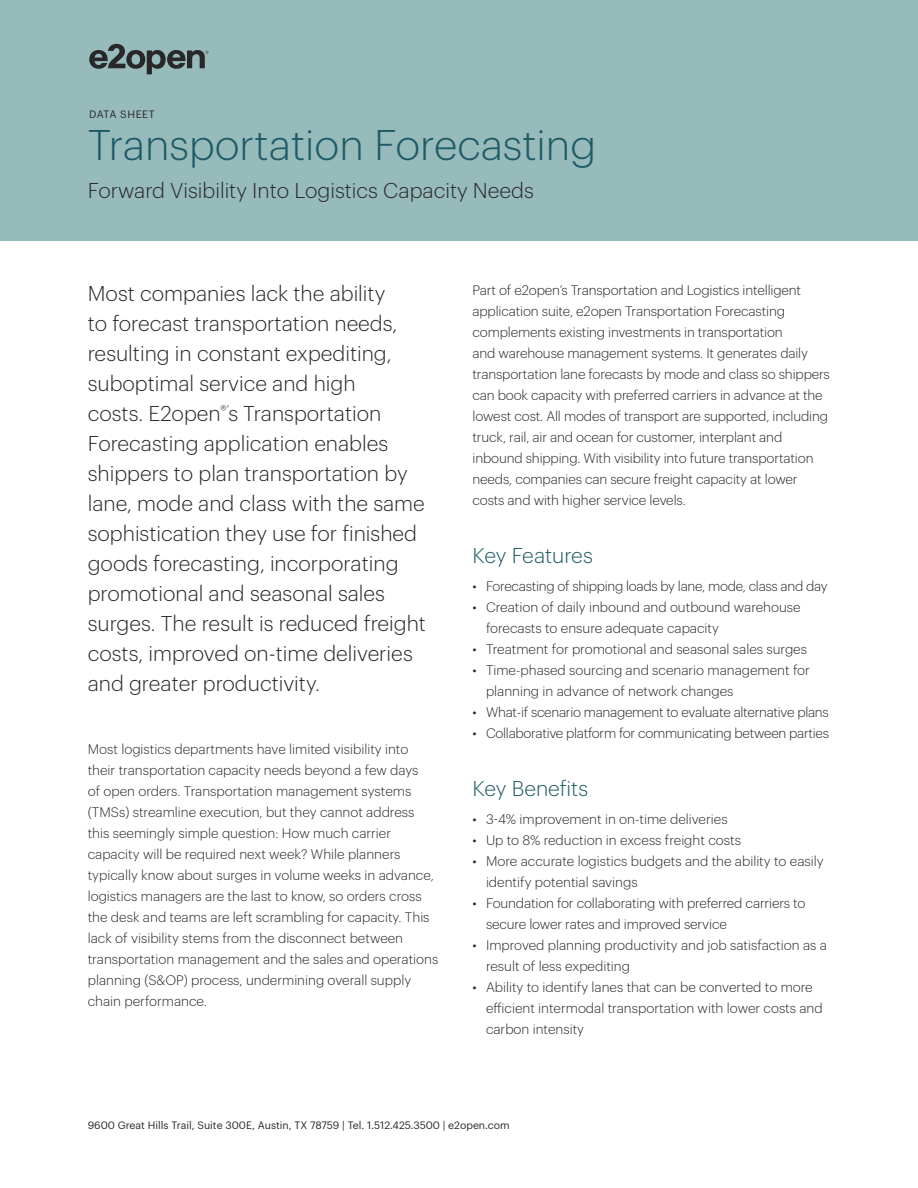
<style>
.page{position:relative;width:918px;height:1188px;background:#fff}
.page>*{position:absolute;margin:0;border:0;box-sizing:border-box;transform-origin:0 0}
.t1{font:300 42px "Graphik";color:#1e5b67}
.Lead_Paragraph{font:300 21px/30px "Graphik";color:#282828}
.H1_small{font:300 21px "Graphik";color:#282828}
.t2{font:300 21px "Graphik";color:#1e5b67}
.t3{font:300 13.5px/21px "Graphik";color:#282828}
.t4{font:300 13.5px "Graphik";letter-spacing:-.02em;color:#282828}
.t5{font:10.5px "Graphik";color:#282828}
.t6{font:10.5px "Graphik";letter-spacing:.055em;color:#282828}
</style>
<div class="page">
<div style="left:0;top:0;width:918px;height:241px;background:#97baba"></div>
<svg style="left:89px;top:44px;width:119px;height:30px"></svg>
<p class="t6" style="left:89px;top:106px;width:67px">DATA SHEET</p>
<h1 class="t1" style="left:88px;top:115px;width:510px">Transportation Forecasting</h1>
<p class="H1_small" style="left:88px;top:175px;width:448px">Forward Visibility Into Logistics Capacity Needs</p>
<p class="Lead_Paragraph" style="left:88px;top:276px;width:340px">Most companies lack the ability<br>to forecast transportation needs, resulting in constant expediting, suboptimal service and high<br>costs. E2open<sup>®’</sup>s Transportation Forecasting application enables shippers to plan transportation by lane, mode and class with the same sophistication they use for finished goods forecasting, incorporating promotional and seasonal sales surges. The result is reduced freight costs, improved on-time deliveries and greater productivity.</p>
<p class="t3" style="left:88px;top:738px;width:352px">Most logistics departments have limited visibility into their transportation capacity needs beyond a few days<br>of open orders. Transportation management systems (TMSs) streamline execution, but they cannot address this seemingly simple question: How much carrier capacity will be required next week? While planners typically know about surges in volume weeks in advance, logistics managers are the last to know, so orders cross the desk and teams are left scrambling for capacity. This lack of visibility stems from the disconnect between transportation management and the sales and operations planning (S&amp;OP) process, undermining overall supply chain performance.</p>
<p class="t3" style="left:472px;top:278px;width:359px">Part of e2open’s Transportation and Logistics intelligent application suite, e2open Transportation Forecasting complements existing investments in transportation<br>and warehouse management systems. It generates daily transportation lane forecasts by mode and class so shippers can book capacity with preferred carriers in advance at the lowest cost. All modes of transport are supported, including truck, rail, air and ocean for customer, interplant and inbound shipping. With visibility into future transportation needs, companies can secure freight capacity at lower costs and with higher service levels.</p>
<h2 class="t2" style="left:472px;top:540px;width:122px">Key Features</h2>
<p class="t4" style="left:472px;top:576px;width:357px">• Forecasting of shipping loads by lane, mode, class and day</p>
<p class="t3" style="left:486px;top:595px;width:316px;text-indent:-14px">• Creation of daily inbound and outbound warehouse forecasts to ensure adequate capacity</p>
<p class="t3" style="left:472px;top:637px;width:336px">• Treatment for promotional and seasonal sales surges</p>
<p class="t3" style="left:486px;top:658px;width:325px;text-indent:-14px">• Time-phased sourcing and scenario management for planning in advance of network changes</p>
<p class="t4" style="left:472px;top:702px;width:358px">• What-if scenario management to evaluate alternative plans</p>
<p class="t4" style="left:472px;top:723px;width:358px">• Collaborative platform for communicating between parties</p>
<h2 class="t2" style="left:472px;top:773px;width:117px">Key Benefits</h2>
<p class="t3" style="left:472px;top:808px;width:257px">• 3-4% improvement in on-time deliveries</p>
<p class="t3" style="left:472px;top:829px;width:270px">• Up to 8% reduction in excess freight costs</p>
<p class="t3" style="left:486px;top:850px;width:339px;text-indent:-14px">• More accurate logistics budgets and the ability to easily identify potential savings</p>
<p class="t3" style="left:486px;top:892px;width:321px;text-indent:-14px">• Foundation for collaborating with preferred carriers to secure lower rates and improved service</p>
<p class="t3" style="left:486px;top:934px;width:342px;text-indent:-14px">• Improved planning productivity and job satisfaction as a result of less expediting</p>
<p class="t3" style="left:486px;top:976px;width:338px;text-indent:-14px">• Ability to identify lanes that can be converted to more efficient intermodal transportation with lower costs and carbon intensity</p>
<p class="t5" style="left:88px;top:1118px;width:424px">9600 Great Hills Trail, Suite 300E, Austin, TX 78759 | Tel. 1.512.425.3500 | e2open.com</p>
</div>
